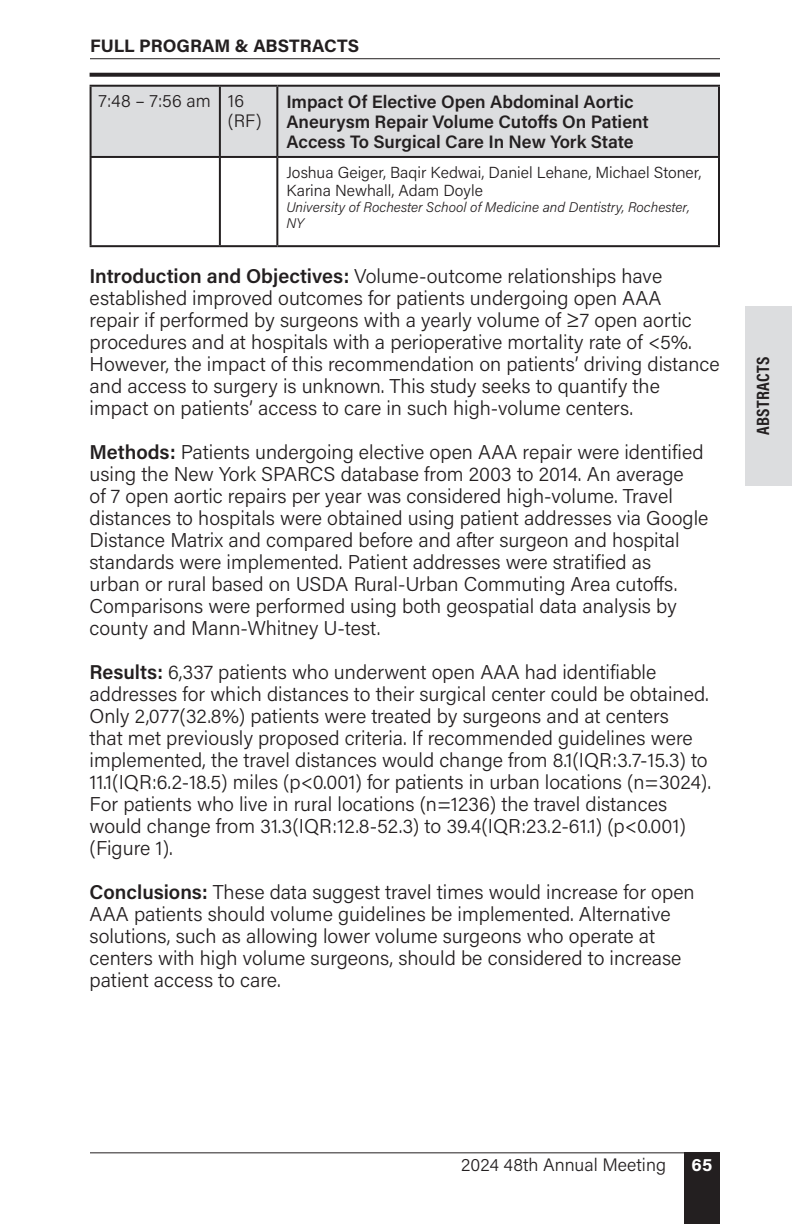
<style>
.page{position:relative;width:792px;height:1224px;background:#fff}
.page>*{position:absolute;margin:0;border:0;box-sizing:border-box;transform-origin:0 0}
.Paragraph_Style_1{font:300 20px/22px "Acumin Pro";color:#231f20}
.Paragraph_Style_1-2{font:600 18px/20px "Acumin Pro";color:#231f20}
.Paragraph_Style_1-3{font:300 18px/20px "Acumin Pro";color:#231f20}
.t1{font:700 18px "Acumin Pro";color:#231f20}
.t2{font:700 18px "Acumin Pro Cond";letter-spacing:.02em;color:#231f20}
.t3{font:700 18px "Acumin Pro";color:#fff}
.Paragraph_Style_1-4{font:300 16px/18px "Acumin Pro";color:#231f20}
.Paragraph_Style_1-5{font:italic 300 14px/16px "Acumin Pro";color:#231f20}
.s1{font-weight:600}
</style>
<div class="page">
<div style="left:684px;top:1152px;width:36px;height:72px;background:#231f20"></div>
<hr style="left:90px;top:1152px;width:630px;height:1px;background:#231f20">
<hr style="left:90px;top:58px;width:630px;height:1px;background:#231f20">
<div style="left:746px;top:306px;width:46px;height:180px;background:#dcdddf"></div>
<svg style="left:90px;top:73px;width:630px;height:4px;background:#322e2f"></svg>
<div style="left:92px;top:87px;width:626px;height:69px;background:#dcdddf"></div>
<hr style="left:90px;top:85px;width:130px;height:2px;background:#231f20">
<hr style="left:90px;top:87px;width:2px;height:69px;background:#231f20">
<hr style="left:220px;top:85px;width:57px;height:2px;background:#231f20">
<hr style="left:219px;top:87px;width:2px;height:69px;background:#231f20">
<hr style="left:277px;top:85px;width:443px;height:2px;background:#231f20">
<hr style="left:276px;top:87px;width:2px;height:69px;background:#231f20">
<hr style="left:718px;top:87px;width:2px;height:69px;background:#231f20">
<hr style="left:90px;top:156px;width:130px;height:2px;background:#231f20">
<hr style="left:90px;top:158px;width:2px;height:87px;background:#231f20">
<hr style="left:220px;top:156px;width:57px;height:2px;background:#231f20">
<hr style="left:219px;top:158px;width:2px;height:87px;background:#231f20">
<hr style="left:277px;top:156px;width:443px;height:2px;background:#231f20">
<hr style="left:276px;top:158px;width:2px;height:87px;background:#231f20">
<hr style="left:718px;top:158px;width:2px;height:87px;background:#231f20">
<hr style="left:90px;top:245px;width:130px;height:2px;background:#231f20">
<hr style="left:220px;top:245px;width:57px;height:2px;background:#231f20">
<hr style="left:277px;top:245px;width:443px;height:2px;background:#231f20">
<p class="t1" style="left:90px;top:33px;width:271px">FULL PROGRAM &amp; ABSTRACTS</p>
<p class="Paragraph_Style_1-3" style="left:99px;top:90px;width:114px">7:48 – 7:56 am</p>
<p class="Paragraph_Style_1-3" style="left:228px;top:90px;width:35px">16 (RF)</p>
<p class="Paragraph_Style_1-2" style="left:286px;top:91px;width:364px">Impact Of Elective Open Abdominal Aortic<br>Aneurysm Repair Volume Cutoffs On Patient<br>Access To Surgical Care In New York State</p>
<p class="Paragraph_Style_1-4" style="left:286px;top:163px;width:417px">Joshua Geiger, Baqir Kedwai, Daniel Lehane, Michael Stoner,<br>Karina Newhall, Adam Doyle</p>
<p class="Paragraph_Style_1-5" style="left:286px;top:198px;width:405px">University of Rochester School of Medicine and Dentistry, Rochester,<br>NY</p>
<p class="Paragraph_Style_1" style="left:90px;top:264px;width:632px"><span class="s1">Introduction and Objectives:</span> Volume-outcome relationships have established improved outcomes for patients undergoing open AAA<br>repair if performed by surgeons with a yearly volume of ≥7 open aortic procedures and at hospitals with a perioperative mortality rate of &lt;5%.<br>However, the impact of this recommendation on patients’ driving distance and access to surgery is unknown. This study seeks to quantify the impact on patients’ access to care in such high-volume centers.</p>
<p class="Paragraph_Style_1" style="left:90px;top:440px;width:620px"><span class="s1">Methods:</span> Patients undergoing elective open AAA repair were identified using the New York SPARCS database from 2003 to 2014. An average<br>of 7 open aortic repairs per year was considered high-volume. Travel distances to hospitals were obtained using patient addresses via Google Distance Matrix and compared before and after surgeon and hospital standards were implemented. Patient addresses were stratified as<br>urban or rural based on USDA Rural-Urban Commuting Area cutoffs.<br>Comparisons were performed using both geospatial data analysis by county and Mann-Whitney U-test.</p>
<p class="Paragraph_Style_1" style="left:90px;top:660px;width:623px"><span class="s1">Results:</span> 6,337 patients who underwent open AAA had identifiable addresses for which distances to their surgical center could be obtained.<br>Only 2,077(32.8%) patients were treated by surgeons and at centers<br>that met previously proposed criteria. If recommended guidelines were implemented, the travel distances would change from 8.1(IQR:3.7-15.3) to 11.1(IQR:6.2-18.5) miles (p&lt;0.001) for patients in urban locations (n=3024).<br>For patients who live in rural locations (n=1236) the travel distances would change from 31.3(IQR:12.8-52.3) to 39.4(IQR:23.2-61.1) (p&lt;0.001) (Figure 1).</p>
<p class="Paragraph_Style_1" style="left:90px;top:880px;width:607px"><span class="s1">Conclusions:</span> These data suggest travel times would increase for open AAA patients should volume guidelines be implemented. Alternative solutions, such as allowing lower volume surgeons who operate at centers with high volume surgeons, should be considered to increase patient access to care.</p>
<p class="t2" style="left:751px;top:435px;width:80px;rotate:-90deg">ABSTRACTS</p>
<p class="Paragraph_Style_1-3" style="left:461px;top:1154px;width:206px">2024 48th Annual Meeting</p>
<p class="t3" style="left:692px;top:1152px;width:22px">65</p>
</div>
